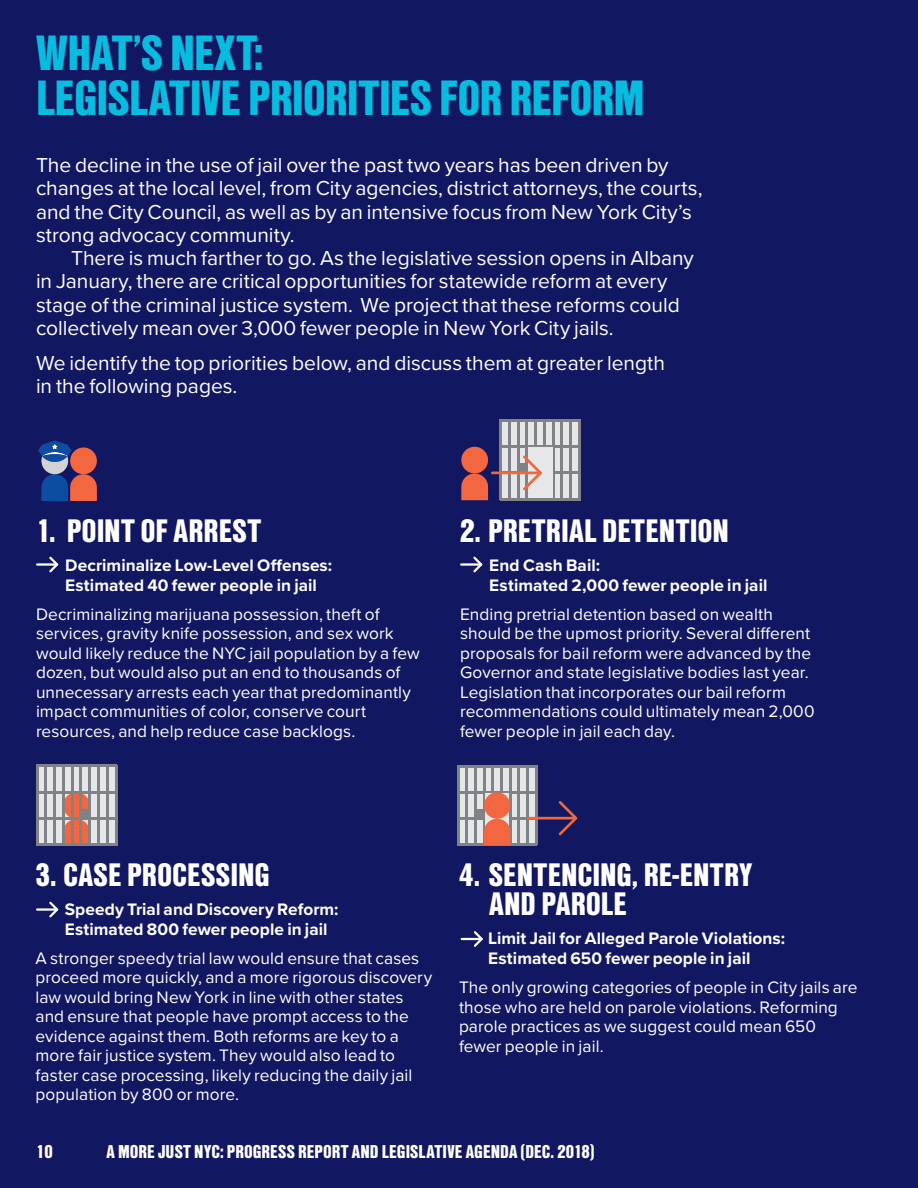
<style>
.page{position:relative;width:918px;height:1188px;background:#121761}
.page>*{position:absolute;margin:0;border:0;box-sizing:border-box;transform-origin:0 0}
.t1{font:900 48px/45px "Nimbus San Con L";letter-spacing:-.015em;color:#07bcdf}
.t2{font:900 31.5px/29.2px "Nimbus San Con L";color:#fff}
.t3{font:21px/23.2px "Proxima Nova";color:#fff}
.t4{font:900 18px "Nimbus San Con L";color:#fff}
.t5{font:17.25px/19.5px "Proxima Nova";letter-spacing:.005em;color:#fff}
.t6{font:700 17.25px/19.5px "Proxima Nova";letter-spacing:.005em;color:#fff}
</style>
<div class="page">
<svg style="left:472px;top:931px;width:11px;height:16px"></svg>
<hr style="left:462px;top:938px;width:20px;height:2px;background:#fff">
<svg style="left:49px;top:901px;width:10px;height:17px"></svg>
<hr style="left:37px;top:908px;width:20px;height:3px;background:#fff">
<svg style="left:38px;top:441px;width:59px;height:60px"></svg>
<svg style="left:501px;top:421px;width:78px;height:77px;fill:#e6e7e9"></svg>
<hr style="left:500px;top:420px;width:80px;height:1px;background:#808285">
<hr style="left:500px;top:446px;width:80px;height:2px;background:#808285">
<hr style="left:500px;top:472px;width:80px;height:2px;background:#808285">
<hr style="left:500px;top:498px;width:80px;height:2px;background:#808285">
<hr style="left:499px;top:420px;width:2px;height:80px;background:#808285">
<hr style="left:508px;top:420px;width:2px;height:80px;background:#808285">
<hr style="left:517px;top:420px;width:2px;height:80px;background:#808285">
<hr style="left:526px;top:420px;width:2px;height:80px;background:#808285">
<hr style="left:535px;top:420px;width:2px;height:80px;background:#808285">
<hr style="left:543px;top:420px;width:2px;height:80px;background:#808285">
<hr style="left:552px;top:420px;width:2px;height:80px;background:#808285">
<hr style="left:561px;top:420px;width:2px;height:80px;background:#808285">
<hr style="left:570px;top:420px;width:2px;height:80px;background:#808285">
<hr style="left:579px;top:420px;width:2px;height:80px;background:#808285">
<div style="left:461px;top:447px;width:27px;height:26px;background:#f26640;border-radius:50%"></div>
<div style="left:528px;top:448px;width:24px;height:50px;background:#e6e7e9"></div>
<svg style="left:461px;top:453px;width:81px;height:47px"></svg>
<svg style="left:38px;top:767px;width:77px;height:77px;fill:#e6e7e9"></svg>
<svg style="left:63px;top:792px;width:27px;height:27px"></svg>
<svg style="left:64px;top:819px;width:25px;height:25px"></svg>
<hr style="left:36px;top:765px;width:81px;height:2px;background:#808285">
<hr style="left:36px;top:791px;width:81px;height:2px;background:#808285">
<hr style="left:36px;top:817px;width:81px;height:2px;background:#808285">
<hr style="left:36px;top:844px;width:81px;height:1px;background:#808285">
<hr style="left:36px;top:765px;width:2px;height:80px;background:#808285">
<hr style="left:45px;top:765px;width:2px;height:80px;background:#808285">
<hr style="left:54px;top:765px;width:2px;height:80px;background:#808285">
<hr style="left:62px;top:765px;width:2px;height:80px;background:#808285">
<hr style="left:71px;top:765px;width:2px;height:80px;background:#808285">
<hr style="left:80px;top:765px;width:2px;height:80px;background:#808285">
<hr style="left:89px;top:765px;width:2px;height:80px;background:#808285">
<hr style="left:98px;top:765px;width:2px;height:80px;background:#808285">
<hr style="left:106px;top:765px;width:2px;height:80px;background:#808285">
<hr style="left:115px;top:765px;width:2px;height:80px;background:#808285">
<div style="left:81px;top:809px;width:8px;height:8px;background:#808285"></div>
<svg style="left:459px;top:767px;width:76px;height:76px;fill:#e6e7e9"></svg>
<div style="left:475px;top:809px;width:8px;height:8px;background:#808285"></div>
<hr style="left:457px;top:765px;width:2px;height:80px;background:#808285">
<hr style="left:466px;top:765px;width:2px;height:80px;background:#808285">
<hr style="left:474px;top:765px;width:2px;height:80px;background:#808285">
<hr style="left:483px;top:765px;width:2px;height:80px;background:#808285">
<hr style="left:492px;top:765px;width:2px;height:80px;background:#808285">
<hr style="left:500px;top:765px;width:2px;height:80px;background:#808285">
<hr style="left:509px;top:765px;width:2px;height:80px;background:#808285">
<hr style="left:518px;top:765px;width:2px;height:80px;background:#808285">
<hr style="left:527px;top:765px;width:2px;height:80px;background:#808285">
<hr style="left:535px;top:765px;width:2px;height:80px;background:#808285">
<hr style="left:457px;top:765px;width:80px;height:2px;background:#808285">
<hr style="left:457px;top:791px;width:80px;height:2px;background:#808285">
<hr style="left:457px;top:817px;width:80px;height:2px;background:#808285">
<hr style="left:457px;top:843px;width:80px;height:2px;background:#808285">
<div style="left:485px;top:793px;width:24px;height:50px;background:#e6e7e9"></div>
<div style="left:484px;top:792px;width:26px;height:27px;background:#f26640;border-radius:50%"></div>
<svg style="left:484px;top:819px;width:26px;height:26px"></svg>
<svg style="left:526px;top:799px;width:52px;height:39px"></svg>
<svg style="left:49px;top:556px;width:10px;height:17px"></svg>
<hr style="left:37px;top:563px;width:20px;height:3px;background:#fff">
<svg style="left:473px;top:556px;width:10px;height:17px"></svg>
<hr style="left:461px;top:563px;width:20px;height:3px;background:#fff">
<p class="t1" style="left:36px;top:29px;width:611px">WHAT’S NEXT:<br>LEGISLATIVE PRIORITIES FOR REFORM</p>
<p class="t3" style="left:36px;top:152px;width:668px">The decline in the use of jail over the past two years has been driven by changes at the local level, from City agencies, district attorneys, the courts, and the City Council, as well as by an intensive focus from New York City’s strong advocacy community.</p>
<p class="t3" style="left:36px;top:245px;width:659px;text-indent:35px">There is much farther to go. As the legislative session opens in Albany in January, there are critical opportunities for statewide reform at every stage of the criminal justice system. We project that these reforms could collectively mean over 3,000 fewer people in New York City jails.</p>
<p class="t3" style="left:36px;top:350px;width:631px">We identify the top priorities below, and discuss them at greater length in the following pages.</p>
<p class="t2" style="left:36px;top:515px;width:227px">1. POINT OF ARREST</p>
<p class="t6" style="left:65px;top:555px;width:268px">Decriminalize Low-Level Offenses:<br>Estimated 40 fewer people in jail</p>
<p class="t5" style="left:36px;top:604px;width:385px">Decriminalizing marijuana possession, theft of services, gravity knife possession, and sex work would likely reduce the NYC jail population by a few dozen, but would also put an end to thousands of unnecessary arrests each year that predominantly impact communities of color, conserve court resources, and help reduce case backlogs.</p>
<p class="t2" style="left:460px;top:515px;width:271px">2. PRETRIAL DETENTION</p>
<p class="t6" style="left:489px;top:555px;width:280px">End Cash Bail:<br>Estimated 2,000 fewer people in jail</p>
<p class="t5" style="left:460px;top:604px;width:356px">Ending pretrial detention based on wealth should be the upmost priority. Several different proposals for bail reform were advanced by the Governor and state legislative bodies last year.<br>Legislation that incorporates our bail reform recommendations could ultimately mean 2,000 fewer people in jail each day.</p>
<p class="t2" style="left:36px;top:859px;width:236px">3. CASE PROCESSING</p>
<p class="t6" style="left:65px;top:899px;width:275px">Speedy Trial and Discovery Reform:<br>Estimated 800 fewer people in jail</p>
<p class="t5" style="left:36px;top:948px;width:398px">A stronger speedy trial law would ensure that cases proceed more quickly, and a more rigorous discovery law would bring New York in line with other states and ensure that people have prompt access to the evidence against them. Both reforms are key to a more fair justice system. They would also lead to faster case processing, likely reducing the daily jail population by 800 or more.</p>
<p class="t2" style="left:489px;top:859px;width:264px;text-indent:-30px">4. SENTENCING, RE-ENTRY<br>AND PAROLE</p>
<p class="t6" style="left:488px;top:929px;width:298px">Limit Jail for Alleged Parole Violations:<br>Estimated 650 fewer people in jail</p>
<p class="t5" style="left:459px;top:977px;width:400px">The only growing categories of people in City jails are those who are held on parole violations. Reforming parole practices as we suggest could mean 650 fewer people in jail.</p>
<p class="t4" style="left:36px;top:1138px;width:18px">10</p>
<p class="t4" style="left:106px;top:1138px;width:490px">A MORE JUST NYC: PROGRESS REPORT AND LEGISLATIVE AGENDA (DEC. 2018)</p>
</div>
